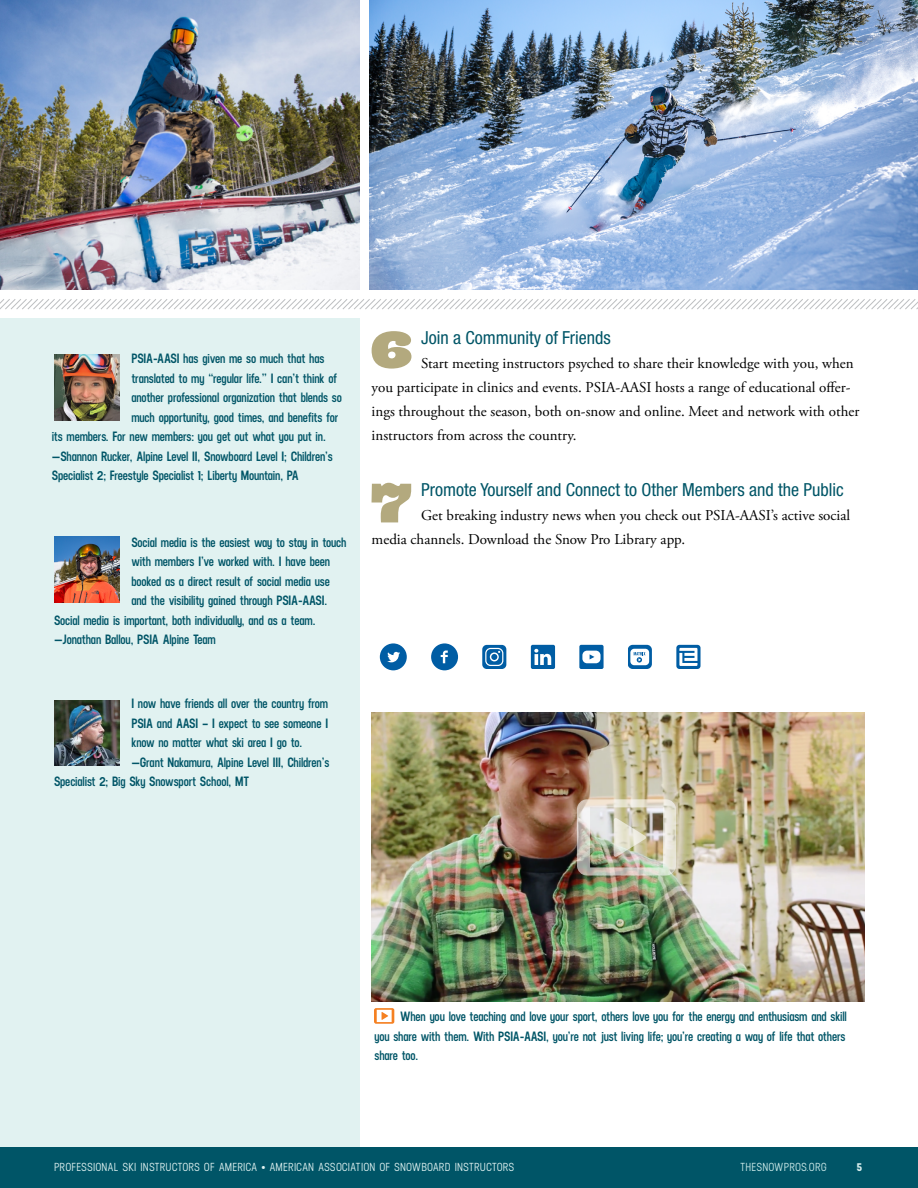
<style>
.page{position:relative;width:918px;height:1188px;background:#fff}
.page>*{position:absolute;margin:0;border:0;box-sizing:border-box;transform-origin:0 0}
.t1{font:condensed 18px "Helvetica Neue LT Std";color:#005567}
.t2{font:15px/24px "Adobe Garamond Pro";color:#000}
.t3{font:600 13.5px/19.5px "Neusa";letter-spacing:-.01em;color:#005567;text-align:justify}
.t4{font:500 11.7px "Neusa";letter-spacing:.005em;color:#e1f2f1}
.t5{font:500 11.7px "Neusa";letter-spacing:.005em;color:#ceebea}
.t6{font:700 11.7px "Neusa";color:#daefee}
</style>
<div class="page">
<svg style="left:0;top:299px;width:918px;height:11px"></svg>
<div style="left:0;top:319px;width:359px;height:830px;background:#e1f2f1"></div>
<div style="left:0;top:1148px;width:918px;height:40px;background:#005567"></div>
<img style="left:370px;top:0;width:548px;height:290px">
<svg style="left:372px;top:331px;width:39px;height:38px"></svg>
<svg style="left:372px;top:483px;width:39px;height:39px"></svg>
<img style="left:54px;top:355px;width:65px;height:65px">
<img style="left:54px;top:537px;width:65px;height:65px">
<img style="left:54px;top:700px;width:65px;height:66px">
<img style="left:372px;top:712px;width:493px;height:290px">
<svg style="left:374px;top:1008px;width:20px;height:16px"></svg>
<img style="left:0;top:0;width:359px;height:290px">
<img style="left:577px;top:799px;width:99px;height:77px">
<svg style="left:629px;top:645px;width:23px;height:24px"></svg>
<svg style="left:676px;top:645px;width:25px;height:23px"></svg>
<svg style="left:431px;top:643px;width:27px;height:27px"></svg>
<svg style="left:380px;top:643px;width:27px;height:27px"></svg>
<svg style="left:531px;top:645px;width:24px;height:24px"></svg>
<svg style="left:482px;top:645px;width:24px;height:24px"></svg>
<div style="left:485px;top:648px;width:18px;height:18px;border:1px solid #fff;border-radius:5px"></div>
<div style="left:490px;top:652px;width:9px;height:9px;border:1px solid #fff;border-radius:50%"></div>
<svg style="left:579px;top:645px;width:25px;height:24px"></svg>
<p class="t3" style="left:131px;top:348px;width:195px">PSIA-AASI has given me so much that has</p>
<p class="t3" style="left:131px;top:368px;width:207px">translated to my “regular life.” I can’t think of</p>
<p class="t3" style="left:131px;top:387px;width:212px">another professional organization that blends so</p>
<p class="t3" style="left:131px;top:407px;width:209px">much opportunity, good times, and benefits for</p>
<p class="t3" style="left:52px;top:426px;width:275px">its members. For new members: you get out what you put in.</p>
<p class="t3" style="left:52px;top:446px;width:282px">—Shannon Rucker, Alpine Level II, Snowboard Level I; Children’s</p>
<p class="t3" style="left:52px;top:465px;width:249px">Specialist 2; Freestyle Specialist 1; Liberty Mountain, PA</p>
<p class="t3" style="left:131px;top:532px;width:217px">Social media is the easiest way to stay in touch</p>
<p class="t3" style="left:131px;top:552px;width:200px">with members I’ve worked with. I have been</p>
<p class="t3" style="left:131px;top:571px;width:200px">booked as a direct result of social media use</p>
<p class="t3" style="left:131px;top:591px;width:197px">and the visibility gained through PSIA-AASI.</p>
<p class="t3" style="left:54px;top:610px;width:263px">Social media is important, both individually, and as a team.</p>
<p class="t3" style="left:54px;top:630px;width:163px">—Jonathan Ballou, PSIA Alpine Team</p>
<p class="t3" style="left:131px;top:693px;width:198px">I now have friends all over the country from</p>
<p class="t3" style="left:131px;top:713px;width:198px">PSIA and AASI – I expect to see someone I</p>
<p class="t3" style="left:131px;top:732px;width:172px">know no matter what ski area I go to.</p>
<p class="t3" style="left:131px;top:752px;width:199px">—Grant Nakamura, Alpine Level III, Children’s</p>
<p class="t3" style="left:54px;top:771px;width:197px">Specialist 2; Big Sky Snowsport School, MT</p>
<h1 class="t1" style="left:421px;top:327px;width:191px">Join a Community of Friends</h1>
<p class="t2" style="left:372px;top:352px;width:489px;text-indent:50px">Start meeting instructors psyched to share their knowledge with you, when you participate in clinics and events. PSIA-AASI hosts a range of educational offer&shy;ings throughout the season, both on-snow and online. Meet and network with other instructors from across the country.</p>
<h1 class="t1" style="left:421px;top:479px;width:424px">Promote Yourself and Connect to Other Members and the Public</h1>
<p class="t2" style="left:372px;top:503px;width:480px;text-indent:50px">Get breaking industry news when you check out PSIA-AASI’s active social media channels. Download the Snow Pro Library app.</p>
<p class="t3" style="left:375px;top:1006px;width:474px;text-indent:26px">When you love teaching and love your sport, others love you for the energy and enthusiasm and skill you share with them. With PSIA-AASI, you’re not just living life; you’re creating a way of life that others share too.</p>
<p class="t4" style="left:54px;top:1160px;width:462px">PROFESSIONAL SKI INSTRUCTORS OF AMERICA • AMERICAN ASSOCIATION OF SNOWBOARD INSTRUCTORS</p>
<p class="t5" style="left:740px;top:1160px;width:88px">THESNOWPROS.ORG</p>
<p class="t6" style="left:857px;top:1159px;width:7px">5</p>
</div>
